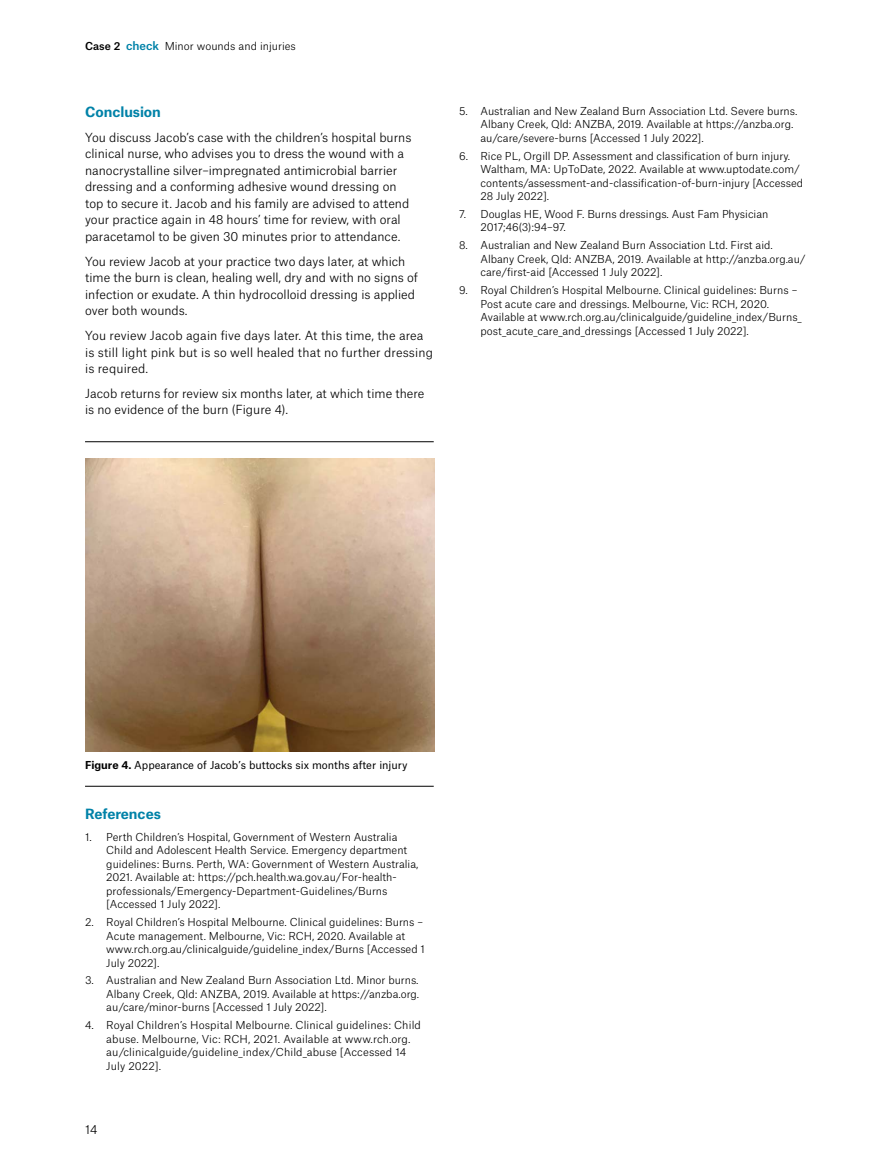
<style>
.page{position:relative;width:893px;height:1170px;background:#fff}
.page>*{position:absolute;margin:0;border:0;box-sizing:border-box;transform-origin:0 0}
.t1{font:700 13.5px "Atlas Grotesk";letter-spacing:-.005em;color:#0082a8}
.t2{font:300 12px/16.5px "Atlas Grotesk";color:#000}
.t3{font:300 10.5px/13.5px "Atlas Grotesk";color:#000}
.t4{font:10.5px "Atlas Grotesk";color:#000}
.s1{font-weight:500}
.s2{font-weight:500;font-size:11.25px;color:#0082a8}
.s3{font-weight:700}
</style>
<div class="page">
<hr style="left:85px;top:441px;width:349px;height:1px;background:#000">
<hr style="left:85px;top:786px;width:349px;height:1px;background:#000">
<img style="left:85px;top:459px;width:349px;height:292px">
<p class="t3" style="left:85px;top:38px;width:212px"><span class="s1">Case 2</span> <span class="s2">check</span> Minor wounds and injuries</p>
<p class="t1" style="left:85px;top:101px;width:77px">Conclusion</p>
<p class="t2" style="left:85px;top:128px;width:328px">You discuss Jacob’s case with the children’s hospital burns clinical nurse, who advises you to dress the wound with a nanocrystalline silver–impregnated antimicrobial barrier dressing and a conforming adhesive wound dressing on top to secure it. Jacob and his family are advised to attend your practice again in 48 hours’ time for review, with oral paracetamol to be given 30 minutes prior to attendance.</p>
<p class="t2" style="left:85px;top:252px;width:334px">You review Jacob at your practice two days later, at which time the burn is clean, healing well, dry and with no signs of infection or exudate. A thin hydrocolloid dressing is applied over both wounds.</p>
<p class="t2" style="left:85px;top:326px;width:349px">You review Jacob again five days later. At this time, the area is still light pink but is so well healed that no further dressing is required.</p>
<p class="t2" style="left:85px;top:384px;width:341px">Jacob returns for review six months later, at which time there is no evidence of the burn (Figure 4).</p>
<p class="t3" style="left:480px;top:103px;width:318px;text-indent:-21px">5. Australian and New Zealand Burn Association Ltd. Severe burns.<br>Albany Creek, Qld: ANZBA, 2019. Available at https://anzba.org. au/care/severe-burns [Accessed 1 July 2022].</p>
<p class="t3" style="left:480px;top:148px;width:324px;text-indent:-21px">6. Rice PL, Orgill DP. Assessment and classification of burn injury.<br>Waltham, MA: UpToDate, 2022. Available at www.uptodate.com/ contents/assessment-and-classification-of-burn-injury [Accessed 28 July 2022].</p>
<p class="t3" style="left:480px;top:206px;width:289px;text-indent:-21px">7. Douglas HE, Wood F. Burns dressings. Aust Fam Physician<br>2017;46(3):94–97.</p>
<p class="t3" style="left:480px;top:237px;width:327px;text-indent:-21px">8. Australian and New Zealand Burn Association Ltd. First aid.<br>Albany Creek, Qld: ANZBA, 2019. Available at http://anzba.org.au/ care/first-aid [Accessed 1 July 2022].</p>
<p class="t3" style="left:480px;top:282px;width:323px;text-indent:-21px">9. Royal Children’s Hospital Melbourne. Clinical guidelines: Burns – Post acute care and dressings. Melbourne, Vic: RCH, 2020.<br>Available at www.rch.org.au/clinicalguide/guideline_index/Burns_ post_acute_care_and_dressings [Accessed 1 July 2022].</p>
<p class="t4" style="left:85px;top:756px;width:324px"><span class="s3">Figure 4.</span> Appearance of Jacob’s buttocks six months after injury</p>
<p class="t1" style="left:85px;top:802px;width:77px">References</p>
<p class="t3" style="left:106px;top:829px;width:314px;text-indent:-21px">1. Perth Children’s Hospital, Government of Western Australia Child and Adolescent Health Service. Emergency department guidelines: Burns. Perth, WA: Government of Western Australia, 2021. Available at: https://pch.health.wa.gov.au/For-health&shy;professionals/Emergency-Department-Guidelines/Burns [Accessed 1 July 2022].</p>
<p class="t3" style="left:106px;top:914px;width:320px;text-indent:-21px">2. Royal Children’s Hospital Melbourne. Clinical guidelines: Burns – Acute management. Melbourne, Vic: RCH, 2020. Available at www.rch.org.au/clinicalguide/guideline_index/Burns [Accessed 1<br>July 2022].</p>
<p class="t3" style="left:106px;top:972px;width:314px;text-align:justify;text-indent:-21px">3. Australian and New Zealand Burn Association Ltd. Minor burns.<br>Albany Creek, Qld: ANZBA, 2019. Available at https://anzba.org. au/care/minor-burns [Accessed 1 July 2022].</p>
<p class="t3" style="left:106px;top:1017px;width:316px;text-indent:-21px">4. Royal Children’s Hospital Melbourne. Clinical guidelines: Child abuse. Melbourne, Vic: RCH, 2021. Available at www.rch.org. au/clinicalguide/guideline_index/Child_abuse [Accessed 14<br>July 2022].</p>
<p class="t2" style="left:85px;top:1119px;width:14px">14</p>
</div>
